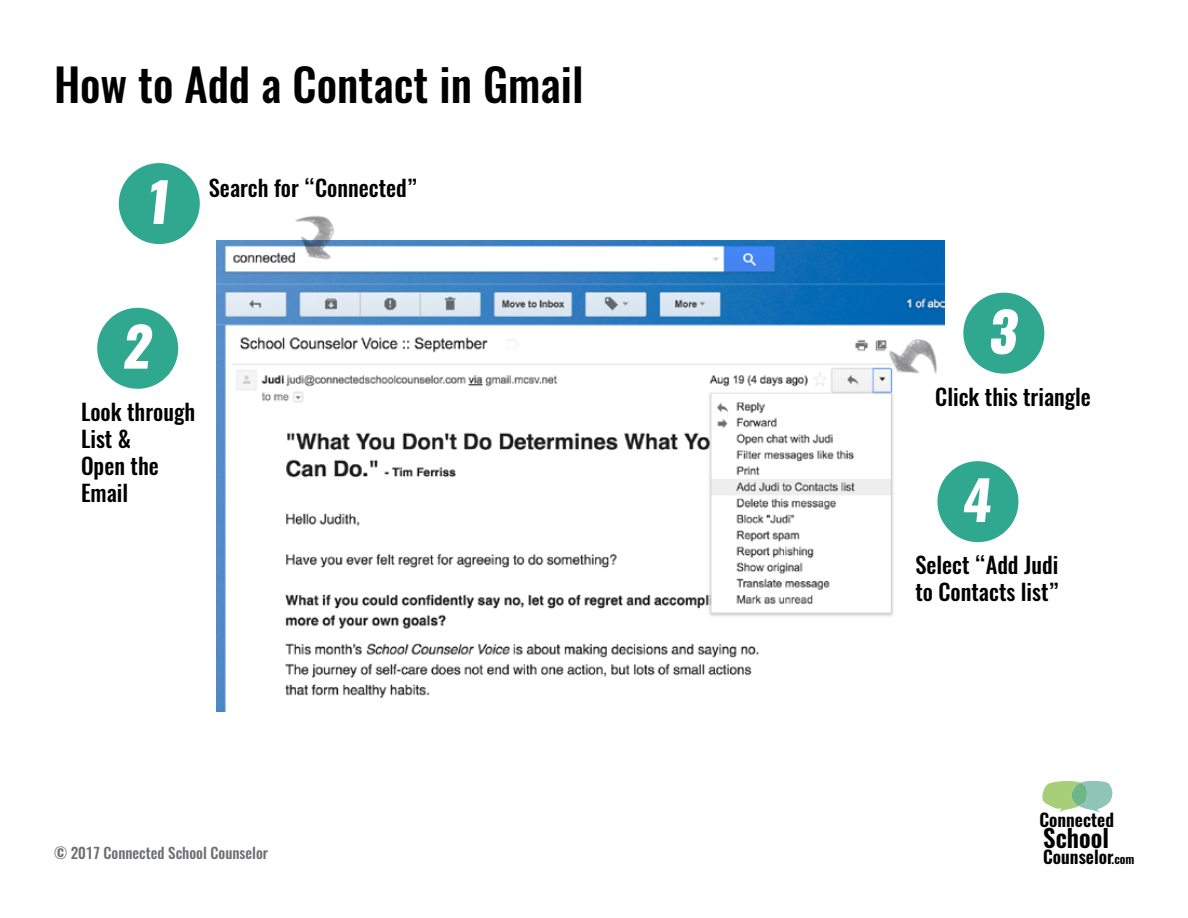
<style>
.page{position:relative;width:1188px;height:918px;background:#fff}
.page>*{position:absolute;margin:0;border:0;box-sizing:border-box;transform-origin:0 0}
.t1{font:italic 800 54px "Oswald";color:#fff}
.t2{font:500 45px "Oswald";color:#000}
.t3{font:600 24.75px "Oswald";color:#000}
.t4{font:500 22.5px/27px "Oswald";color:#000}
.t5{font:600 17.7px "Oswald";color:#000}
.t6{font:500 15px "Oswald";color:#6d6e71}
.s1{font-size:12.15px}
</style>
<div class="page">
<img style="left:216px;top:240px;width:728px;height:471px">
<div style="left:119px;top:163px;width:81px;height:81px;background:#30a88f;border-radius:50%"></div>
<img style="left:275px;top:215px;width:85px;height:62px">
<div style="left:97px;top:308px;width:81px;height:81px;background:#30a88f;border-radius:50%"></div>
<div style="left:963px;top:293px;width:81px;height:81px;background:#30a88f;border-radius:50%"></div>
<img style="left:873px;top:314px;width:72px;height:84px">
<div style="left:937px;top:461px;width:81px;height:81px;background:#30a88f;border-radius:50%"></div>
<svg style="left:1042px;top:781px;width:70px;height:31px"></svg>
<h2 class="t2" style="left:54px;top:53px;width:531px">How to Add a Contact in Gmail</h2>
<h1 class="t1" style="left:144px;top:164px;width:31px">1</h1>
<p class="t4" style="left:209px;top:175px;width:210px">Search for “Connected”</p>
<h1 class="t1" style="left:122px;top:309px;width:31px">2</h1>
<p class="t4" style="left:81px;top:399px;width:116px">Look through<br>List &amp;<br>Open the<br>Email</p>
<h1 class="t1" style="left:988px;top:294px;width:31px">3</h1>
<p class="t4" style="left:935px;top:384px;width:157px">Click this triangle</p>
<h1 class="t1" style="left:962px;top:462px;width:31px">4</h1>
<p class="t4" style="left:915px;top:552px;width:145px">Select “Add Judi to Contacts list”</p>
<p class="t5" style="left:1039px;top:807px;width:76px">Connected</p>
<p class="t3" style="left:1043px;top:821px;width:67px">School</p>
<p class="t6" style="left:54px;top:843px;width:216px">© 2017 Connected School Counselor</p>
<p class="t5" style="left:1043px;top:844px;width:93px">Counselor<span class="s1">.com</span></p>
</div>
